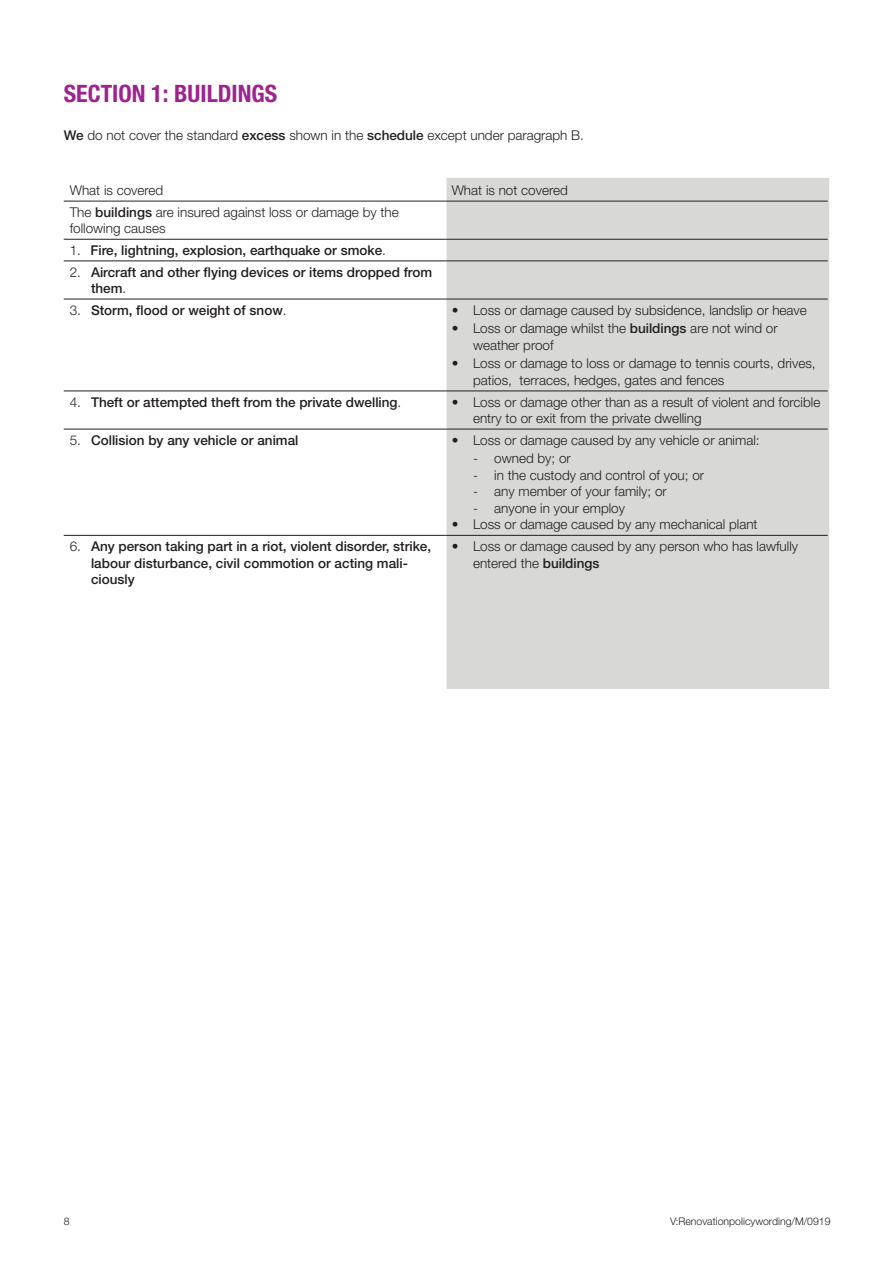
<style>
.page{position:relative;width:893px;height:1263px;background:#fff}
.page>*{position:absolute;margin:0;border:0;box-sizing:border-box;transform-origin:0 0}
.t1{font:700 condensed 24px "Helvetica Neue LT Pro";color:#9f238e}
.Body{font:300 13.5px/16.5px "Helvetica Neue LT Pro";color:#231f20}
.t2{font:500 13.5px/16.5px "Helvetica Neue LT Pro";color:#231f20}
.t3{font:300 10.5px "Helvetica Neue LT Pro";color:#231f20}
.s1{font-weight:500}
.s2{font-weight:300}
</style>
<div class="page">
<div style="left:446px;top:178px;width:383px;height:511px;background:#d8d9d7;border:2px solid #d8d9d7"></div>
<hr style="left:64px;top:201px;width:382px;height:1px;background:#231f20">
<hr style="left:446px;top:201px;width:382px;height:1px;background:#231f20">
<hr style="left:64px;top:239px;width:382px;height:1px;background:#231f20">
<hr style="left:446px;top:239px;width:382px;height:1px;background:#231f20">
<hr style="left:64px;top:260px;width:382px;height:1px;background:#231f20">
<hr style="left:446px;top:260px;width:382px;height:1px;background:#231f20">
<hr style="left:64px;top:299px;width:382px;height:1px;background:#231f20">
<hr style="left:446px;top:299px;width:382px;height:1px;background:#231f20">
<hr style="left:64px;top:391px;width:382px;height:1px;background:#231f20">
<hr style="left:446px;top:391px;width:382px;height:1px;background:#231f20">
<hr style="left:64px;top:429px;width:382px;height:1px;background:#231f20">
<hr style="left:446px;top:429px;width:382px;height:1px;background:#231f20">
<hr style="left:64px;top:535px;width:382px;height:1px;background:#231f20">
<hr style="left:446px;top:535px;width:382px;height:1px;background:#231f20">
<p class="t1" style="left:64px;top:79px;width:215px">SECTION 1: BUILDINGS</p>
<p class="Body" style="left:64px;top:127px;width:522px"><span class="s1">We</span> do not cover the standard <span class="s1">excess</span> shown in the <span class="s1">schedule</span> except under paragraph B.</p>
<p class="Body" style="left:70px;top:182px;width:95px">What is covered</p>
<p class="Body" style="left:452px;top:182px;width:118px">What is not covered</p>
<p class="Body" style="left:70px;top:203px;width:330px">The <span class="s1">buildings</span> are insured against loss or damage by the following causes</p>
<p class="t2" style="left:70px;top:242px;width:318px"><span class="s2">1.</span> Fire, lightning, explosion, earthquake or smoke<span class="s2">.</span></p>
<p class="t2" style="left:91px;top:263px;width:343px;text-indent:-21px"><span class="s2">2.</span> Aircraft and other flying devices or items dropped from them<span class="s2">.</span></p>
<p class="t2" style="left:70px;top:301px;width:218px"><span class="s2">3.</span> Storm, flood or weight of snow<span class="s2">.</span></p>
<p class="Body" style="left:452px;top:301px;width:357px">• Loss or damage caused by subsidence, landslip or heave</p>
<p class="Body" style="left:473px;top:320px;width:306px;text-indent:-21px">• Loss or damage whilst the <span class="s1">buildings</span> are not wind or weather proof</p>
<p class="Body" style="left:473px;top:355px;width:344px;text-indent:-21px">• Loss or damage to loss or damage to tennis courts, drives, patios, terraces, hedges, gates and fences</p>
<p class="t2" style="left:70px;top:393px;width:333px"><span class="s2">4.</span> Theft or attempted theft from the private dwelling<span class="s2">.</span></p>
<p class="Body" style="left:473px;top:393px;width:349px;text-indent:-21px">• Loss or damage other than as a result of violent and forcible entry to or exit from the private dwelling</p>
<p class="t2" style="left:70px;top:431px;width:230px"><span class="s2">5.</span> Collision by any vehicle or animal</p>
<p class="Body" style="left:452px;top:431px;width:309px">• Loss or damage caused by any vehicle or animal:</p>
<p class="Body" style="left:473px;top:450px;width:99px">- owned by; or</p>
<p class="Body" style="left:473px;top:466px;width:233px">- in the custody and control of you; or</p>
<p class="Body" style="left:473px;top:483px;width:195px">- any member of your family; or</p>
<p class="Body" style="left:473px;top:499px;width:154px">- anyone in your employ</p>
<p class="Body" style="left:452px;top:516px;width:307px">• Loss or damage caused by any mechanical plant</p>
<p class="t2" style="left:91px;top:538px;width:342px;text-indent:-21px"><span class="s2">6.</span> Any person taking part in a riot, violent disorder, strike, labour disturbance, civil commotion or acting mali&shy;ciously</p>
<p class="Body" style="left:473px;top:538px;width:327px;text-indent:-21px">• Loss or damage caused by any person who has lawfully entered the <span class="s1">buildings</span></p>
<p class="t3" style="left:64px;top:1214px;width:7px">8</p>
<p class="t3" style="left:670px;top:1214px;width:162px">V:Renovationpolicywording/M/0919</p>
</div>
